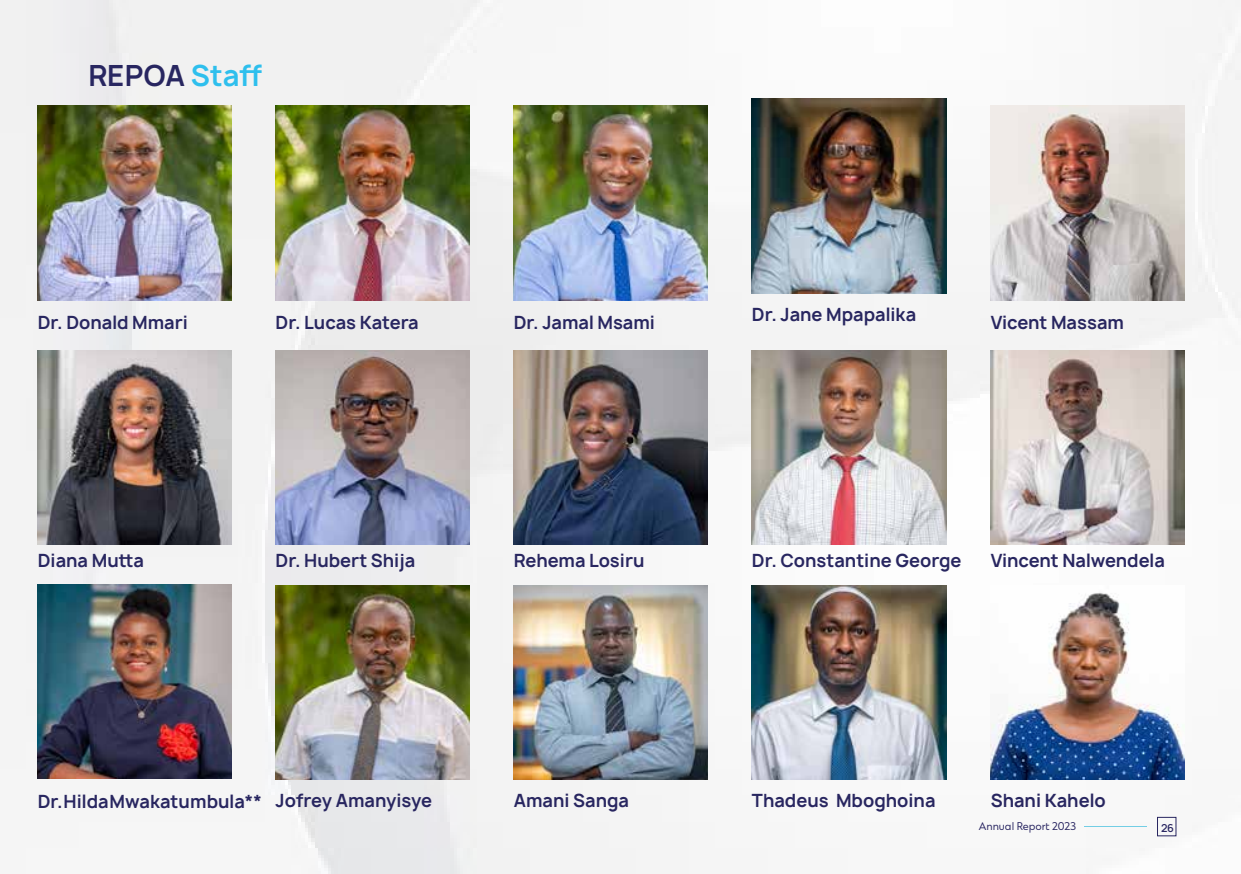
<style>
.page{position:relative;width:1241px;height:874px;background:#fff}
.page>*{position:absolute;margin:0;border:0;box-sizing:border-box;transform-origin:0 0}
.t1{font:700 28px "Manrope";color:#282660}
.t2{font:700 17.5px "Manrope";color:#282660}
.t3{font:10.5px "SC Prosper Sans";color:#282561}
.t4{font:600 10.5px "Manrope";color:#282561}
.s1{color:#2ebfed}
</style>
<div class="page">
<img style="left:0;top:0;width:1240px;height:873px">
<div style="left:1157px;top:816px;width:18px;height:19px;border:1px solid #282660"></div>
<hr style="left:1084px;top:825px;width:62px;height:1px;background:#73cee5">
<img style="left:38px;top:106px;width:194px;height:194px">
<img style="left:38px;top:350px;width:194px;height:194px">
<img style="left:751px;top:99px;width:194px;height:194px">
<img style="left:275px;top:106px;width:194px;height:194px">
<img style="left:275px;top:350px;width:194px;height:194px">
<img style="left:275px;top:585px;width:194px;height:193px">
<img style="left:513px;top:106px;width:194px;height:194px">
<img style="left:513px;top:350px;width:194px;height:194px">
<img style="left:513px;top:585px;width:194px;height:193px">
<img style="left:751px;top:350px;width:194px;height:194px">
<img style="left:751px;top:585px;width:194px;height:193px">
<img style="left:990px;top:106px;width:194px;height:194px">
<img style="left:990px;top:350px;width:194px;height:194px">
<img style="left:990px;top:585px;width:194px;height:193px">
<img style="left:38px;top:584px;width:194px;height:194px">
<h1 class="t1" style="left:89px;top:57px;width:175px">REPOA <span class="s1">Staff</span></h1>
<p class="t2" style="left:38px;top:311px;width:152px">Dr. Donald Mmari</p>
<p class="t2" style="left:38px;top:548px;width:108px">Diana Mutta</p>
<p class="t2" style="left:275px;top:311px;width:145px">Dr. Lucas Katera</p>
<p class="t2" style="left:275px;top:548px;width:141px">Dr. Hubert Shija</p>
<p class="t2" style="left:513px;top:311px;width:143px">Dr. Jamal Msami</p>
<p class="t2" style="left:513px;top:548px;width:132px">Rehema Losiru</p>
<p class="t2" style="left:751px;top:302px;width:166px">Dr. Jane Mpapalika</p>
<p class="t2" style="left:990px;top:311px;width:135px">Vicent Massam</p>
<p class="t2" style="left:751px;top:548px;width:211px">Dr. Constantine George</p>
<p class="t2" style="left:990px;top:548px;width:176px">Vincent Nalwendela</p>
<p class="t2" style="left:275px;top:788px;width:158px">Jofrey Amanyisye</p>
<p class="t2" style="left:38px;top:789px;width:225px">Dr. Hilda Mwakatumbula**</p>
<p class="t2" style="left:751px;top:788px;width:185px">Thadeus Mboghoina</p>
<p class="t2" style="left:990px;top:788px;width:116px">Shani Kahelo</p>
<p class="t2" style="left:513px;top:788px;width:117px">Amani Sanga</p>
<p class="t3" style="left:978px;top:818px;width:98px">Annual Report 2023</p>
<p class="t4" style="left:1160px;top:820px;width:14px">26</p>
</div>
